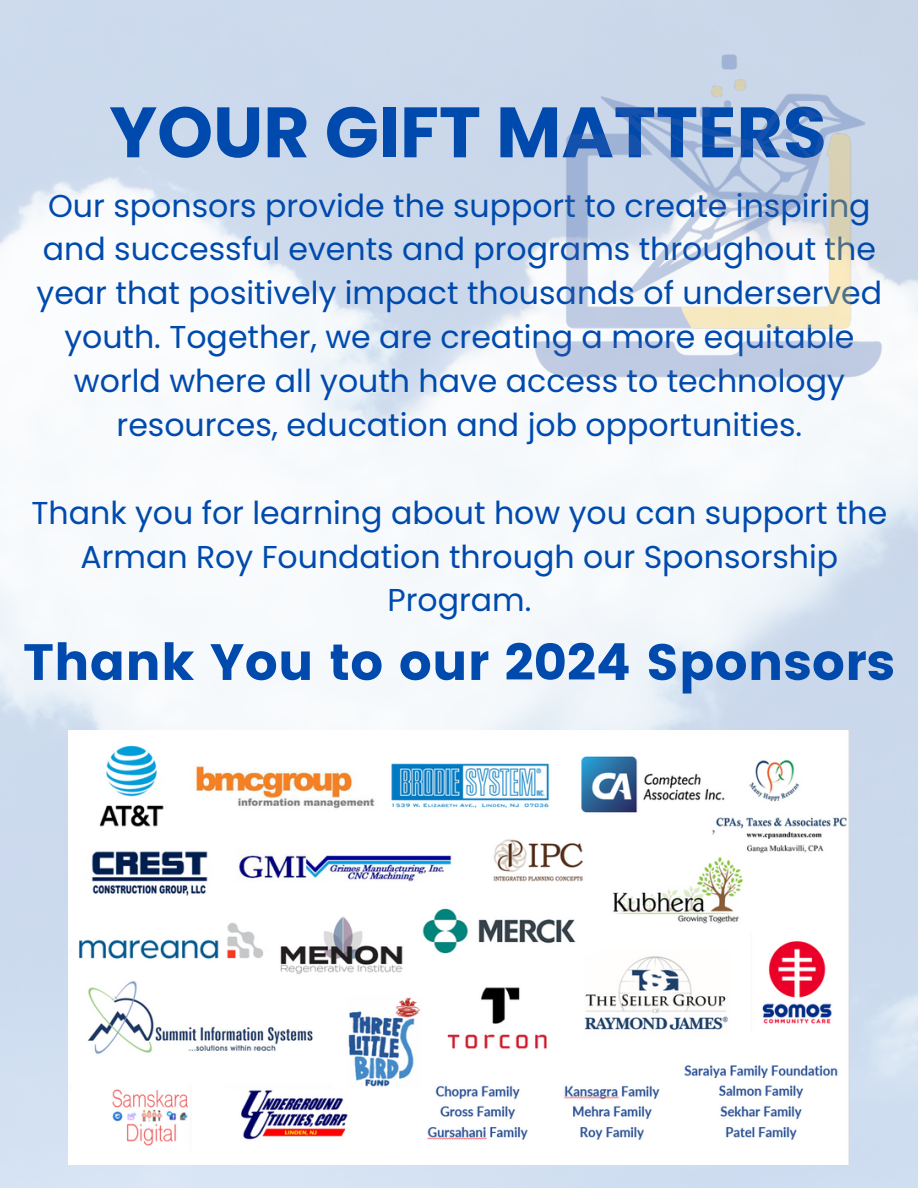
<style>
.page{position:relative;width:918px;height:1188px;background:#fff}
.page>*{position:absolute;margin:0;border:0;box-sizing:border-box;transform-origin:0 0}
.t1{font:700 71.25px "Poppins";color:#004aad}
.t2{font:51px "Poppins";color:#004aad}
.t3{font:31.65px/43.8px "Poppins";color:#004aad;text-align:center}
</style>
<div class="page">
<img style="left:516px;top:13px;width:378px;height:428px">
<img style="left:69px;top:730px;width:780px;height:434px">
<p class="t1" style="left:109px;top:82px;width:719px">YOUR GIFT MATTERS</p>
<p class="t3" style="left:37px;top:184px;width:847px">Our sponsors provide the support to create inspiring and successful events and programs throughout the year that positively impact thousands of underserved youth. Together, we are creating a more equitable world where all youth have access to technology resources, education and job opportunities.</p>
<p class="t3" style="left:31px;top:491px;width:857px">Thank you for learning about how you can support the<br>Arman Roy Foundation through our Sponsorship<br>Program.</p>
<p class="t2" style="left:23px;top:633px;width:874px">Thank You to our 2024 Sponsors</p>
</div>
